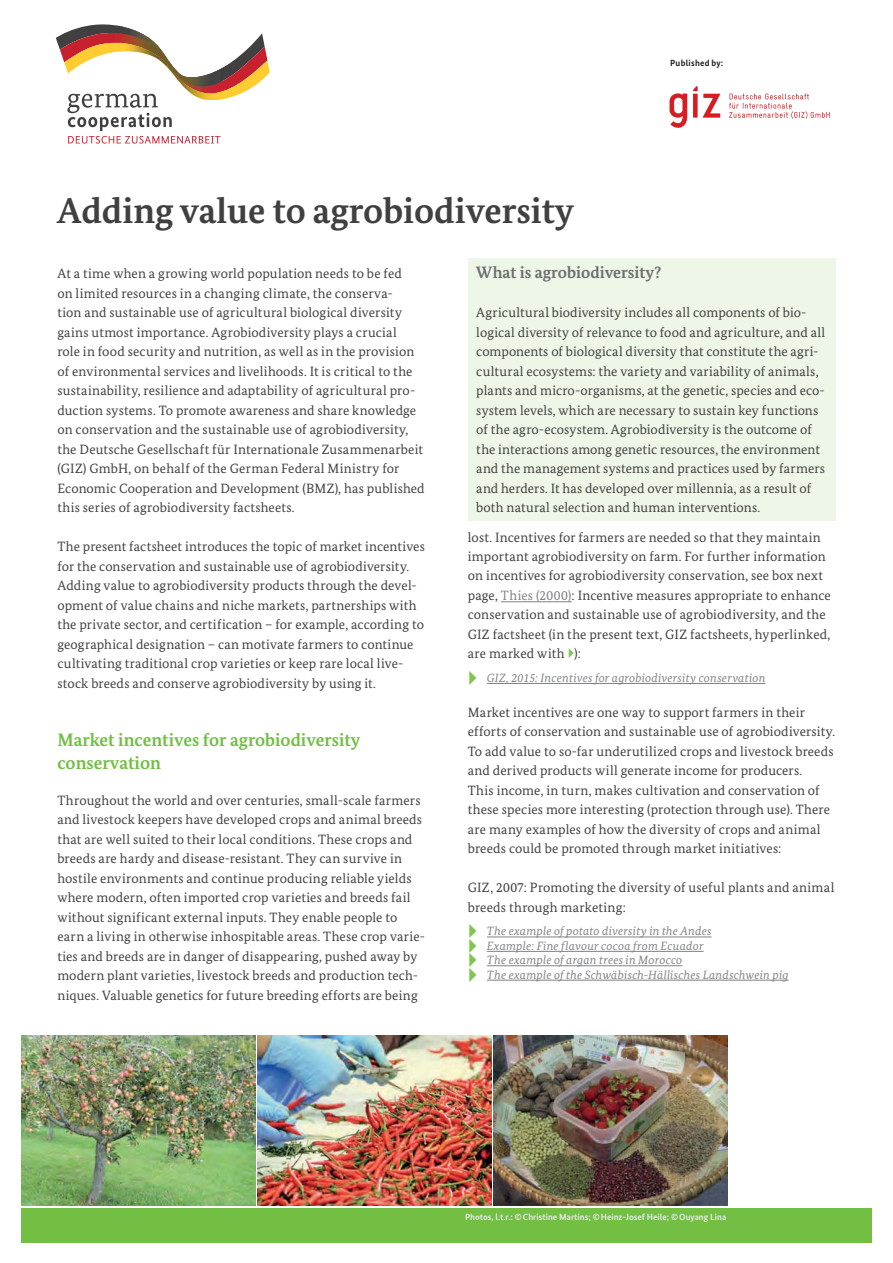
<style>
.page{position:relative;width:893px;height:1263px;background:#fff}
.page>*{position:absolute;margin:0;border:0;box-sizing:border-box;transform-origin:0 0}
.t1{font:700 36px "Bundes Serif";color:#404041}
.t2{font:700 18px/22.5px "Bundes Serif";color:#72bf44}
.t3{font:700 16.5px "Bundes Serif";color:#6d6e70}
.t4{font:13.5px/19.5px "Bundes Serif";letter-spacing:.01em;color:#404041}
.t5{font:italic 12px/14.4px "Bundes Serif";letter-spacing:.015em;color:#808285}
.t6{font:700 9px "Bundes Sans";color:#e6e7e8}
.t7{font:700 9px "Bundes Sans";letter-spacing:.025em;color:#231f20}
.s1{color:#808285}
</style>
<div class="page">
<div style="left:21px;top:1208px;width:851px;height:34px;background:#72bf44"></div>
<img style="left:21px;top:1035px;width:234px;height:171px">
<img style="left:493px;top:1035px;width:234px;height:170px">
<img style="left:257px;top:1035px;width:234px;height:171px">
<hr style="left:501px;top:601px;width:71px;height:1px;background:#808285">
<hr style="left:487px;top:683px;width:278px;height:1px;background:#808285">
<hr style="left:487px;top:937px;width:224px;height:1px;background:#808285">
<hr style="left:487px;top:951px;width:216px;height:1px;background:#808285">
<hr style="left:487px;top:965px;width:195px;height:1px;background:#808285">
<hr style="left:487px;top:980px;width:301px;height:1px;background:#808285">
<div style="left:468px;top:258px;width:368px;height:263px;background:#eef6e7"></div>
<svg style="left:56px;top:24px;width:214px;height:120px"></svg>
<svg style="left:669px;top:93px;width:18px;height:35px"></svg>
<svg style="left:693px;top:86px;width:27px;height:32px"></svg>
<svg style="left:729px;top:94px;width:100px;height:25px"></svg>
<h1 class="t1" style="left:57px;top:195px;width:518px">Adding value to agrobiodiversity</h1>
<p class="t7" style="left:670px;top:59px;width:55px">Published by:</p>
<p class="t4" style="left:57px;top:265px;width:369px">At a time when a growing world population needs to be fed<br>on limited resources in a changing climate, the conserva-<br>tion and sustainable use of agricultural biological diversity gains utmost importance. Agrobiodiversity plays a crucial<br>role in food security and nutrition, as well as in the provision of environmental services and livelihoods. It is critical to the sustainability, resilience and adaptability of agricultural pro&shy;duction systems. To promote awareness and share knowledge on conservation and the sustainable use of agrobiodiversity, the Deutsche Gesellschaft für Internationale Zusammenarbeit (GIZ) GmbH, on behalf of the German Federal Ministry for Economic Cooperation and Development (BMZ), has published this series of agrobiodiversity factsheets.</p>
<p class="t4" style="left:57px;top:538px;width:369px">The present factsheet introduces the topic of market incentives for the conservation and sustainable use of agrobiodiversity.<br>Adding value to agrobiodiversity products through the devel&shy;opment of value chains and niche markets, partnerships with the private sector, and certification – for example, according to geographical designation – can motivate farmers to continue cultivating traditional crop varieties or keep rare local live&shy;stock breeds and conserve agrobiodiversity by using it.</p>
<h2 class="t2" style="left:57px;top:730px;width:305px">Market incentives for agrobiodiversity conservation</h2>
<p class="t4" style="left:57px;top:791px;width:369px">Throughout the world and over centuries, small-scale farmers and livestock keepers have developed crops and animal breeds that are well suited to their local conditions. These crops and breeds are hardy and disease-resistant. They can survive in hostile environments and continue producing reliable yields where modern, often imported crop varieties and breeds fail without significant external inputs. They enable people to earn a living in otherwise inhospitable areas. These crop varie&shy;ties and breeds are in danger of disappearing, pushed away by modern plant varieties, livestock breeds and production tech&shy;niques. Valuable genetics for future breeding efforts are being</p>
<p class="t3" style="left:476px;top:266px;width:186px">What is agrobiodiversity?</p>
<p class="t4" style="left:476px;top:304px;width:350px">Agricultural biodiversity includes all components of bio&shy;logical diversity of relevance to food and agriculture, and all components of biological diversity that constitute the agri&shy;cultural ecosystems: the variety and variability of animals, plants and micro-organisms, at the genetic, species and eco&shy;system levels, which are necessary to sustain key functions of the agro-ecosystem. Agrobiodiversity is the outcome of the interactions among genetic resources, the environment and the management systems and practices used by farmers and herders. It has developed over millennia, as a result of both natural selection and human interventions.</p>
<p class="t4" style="left:468px;top:528px;width:365px">lost. Incentives for farmers are needed so that they maintain important agrobiodiversity on farm. For further information on incentives for agrobiodiversity conservation, see box next page, <span class="s1">Thies (2000)</span>: Incentive measures appropriate to enhance conservation and sustainable use of agrobiodiversity, and the GIZ factsheet (in the present text, GIZ factsheets, hyperlinked, are marked with ):</p>
<p class="t5" style="left:487px;top:671px;width:280px">GIZ, 2015: Incentives for agrobiodiversity conservation</p>
<p class="t4" style="left:468px;top:704px;width:369px">Market incentives are one way to support farmers in their efforts of conservation and sustainable use of agrobiodiversity.<br>To add value to so-far underutilized crops and livestock breeds and derived products will generate income for producers.<br>This income, in turn, makes cultivation and conservation of these species more interesting (protection through use). There are many examples of how the diversity of crops and animal breeds could be promoted through market initiatives:</p>
<p class="t4" style="left:468px;top:879px;width:368px">GIZ, 2007: Promoting the diversity of useful plants and animal breeds through marketing:</p>
<p class="t5" style="left:487px;top:925px;width:303px">The example of potato diversity in the Andes<br>Example: Fine flavour cocoa from Ecuador<br>The example of argan trees in Morocco<br>The example of the Schwäbisch-Hällisches Landschwein pig</p>
<p class="t6" style="left:465px;top:1213px;width:263px">Photos, l.t.r.: © Christine Martins; © Heinz-Josef Heile; © Ouyang Lina</p>
</div>
